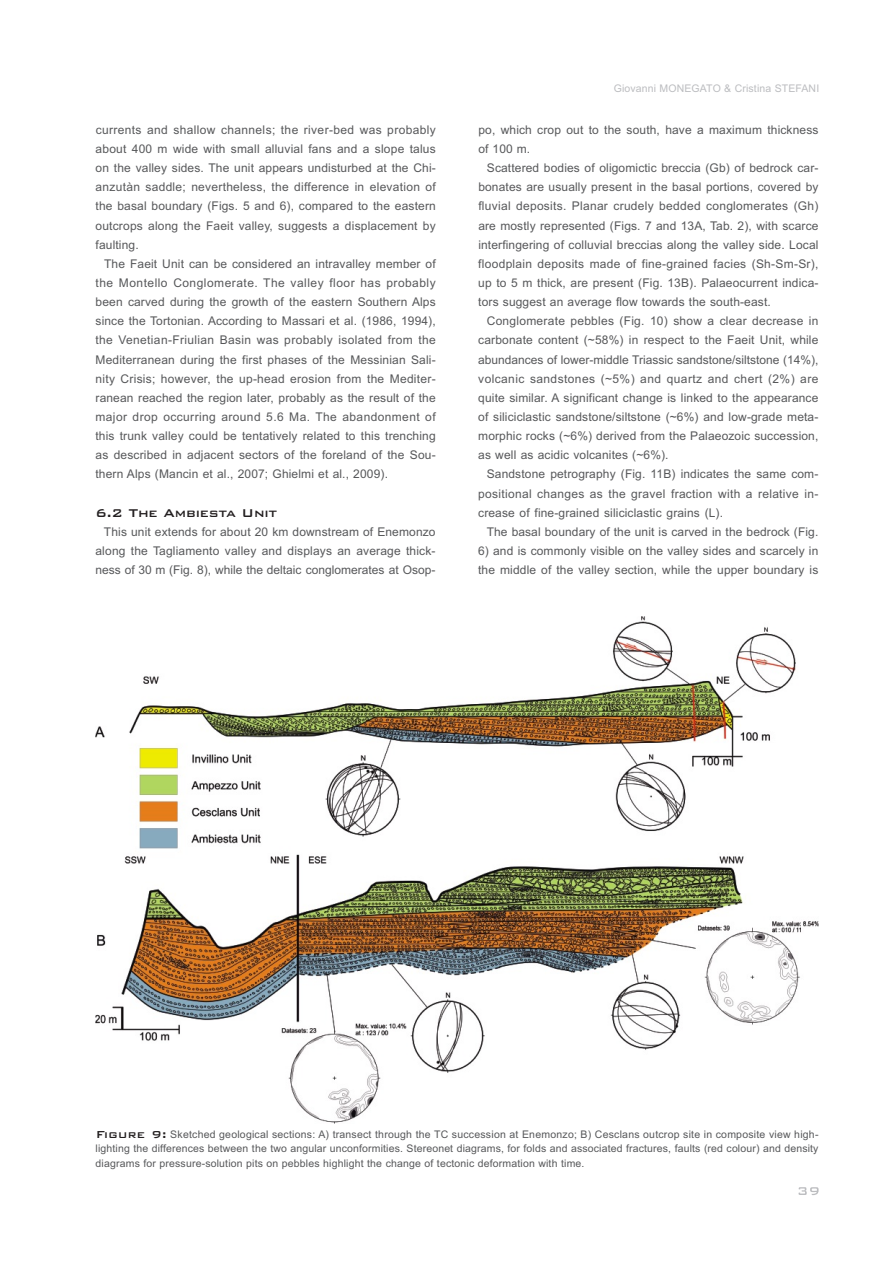
<style>
.page{position:relative;width:893px;height:1263px;background:#fff}
.page>*{position:absolute;margin:0;border:0;box-sizing:border-box;transform-origin:0 0}
.t1{font:500 15px "Bank Gothic BT";letter-spacing:-.015em;color:#231f20}
.t2{font:12px/19.2px "Arial";letter-spacing:.01em;color:#57585a;text-align:justify}
.t3{font:10.5px/14.9px "Arial";letter-spacing:.015em;color:#57585a;text-align:justify}
.t4{font:10.5px "Arial";letter-spacing:.01em;color:#bcbdc0}
.s1{font-family:"Bank Gothic BT";font-weight:500;font-size:13.5px;color:#231f20}
</style>
<div class="page">
<img style="left:95px;top:616px;width:724px;height:507px">
<svg style="left:798px;top:1187px;width:21px;height:8px"></svg>
<p class="t2" style="left:96px;top:121px;width:342px">currents and shallow channels; the river-bed was probably about 400 m wide with small alluvial fans and a slope talus on the valley sides. The unit appears undisturbed at the Chi&shy;anzutàn saddle; nevertheless, the difference in elevation of the basal boundary (Figs. 5 and 6), compared to the eastern outcrops along the Faeit valley, suggests a displacement by faulting.</p>
<p class="t2" style="left:95px;top:255px;width:342px;text-indent:9px">The Faeit Unit can be considered an intravalley member of the Montello Conglomerate. The valley floor has probably been carved during the growth of the eastern Southern Alps since the Tortonian. According to Massari et al. (1986, 1994), the Venetian-Friulian Basin was probably isolated from the Mediterranean during the first phases of the Messinian Sali&shy;nity Crisis; however, the up-head erosion from the Mediter&shy;ranean reached the region later, probably as the result of the major drop occurring around 5.6 Ma. The abandonment of this trunk valley could be tentatively related to this trenching as described in adjacent sectors of the foreland of the Sou&shy;thern Alps (Mancin et al., 2007; Ghielmi et al., 2009).</p>
<p class="t1" style="left:95px;top:505px;width:183px">6.2 The Ambiesta Unit</p>
<p class="t2" style="left:95px;top:523px;width:342px;text-indent:9px">This unit extends for about 20 km downstream of Enemonzo along the Tagliamento valley and displays an average thick&shy;ness of 30 m (Fig. 8), while the deltaic conglomerates at Osop-</p>
<p class="t4" style="left:614px;top:84px;width:207px">Giovanni MONEGATO &amp; Cristina STEFANI</p>
<p class="t2" style="left:478px;top:121px;width:342px">po, which crop out to the south, have a maximum thickness of 100 m.</p>
<p class="t2" style="left:478px;top:159px;width:342px;text-indent:9px">Scattered bodies of oligomictic breccia (Gb) of bedrock car&shy;bonates are usually present in the basal portions, covered by fluvial deposits. Planar crudely bedded conglomerates (Gh) are mostly represented (Figs. 7 and 13A, Tab. 2), with scarce interfingering of colluvial breccias along the valley side. Local floodplain deposits made of fine-grained facies (Sh-Sm-Sr), up to 5 m thick, are present (Fig. 13B). Palaeocurrent indica&shy;tors suggest an average flow towards the south-east.</p>
<p class="t2" style="left:478px;top:313px;width:342px;text-indent:9px">Conglomerate pebbles (Fig. 10) show a clear decrease in carbonate content (~58%) in respect to the Faeit Unit, while abundances of lower-middle Triassic sandstone/siltstone (14%), volcanic sandstones (~5%) and quartz and chert (2%) are quite similar. A significant change is linked to the appearance of siliciclastic sandstone/siltstone (~6%) and low-grade meta&shy;morphic rocks (~6%) derived from the Palaeozoic succession, as well as acidic volcanites (~6%).</p>
<p class="t2" style="left:478px;top:466px;width:342px;text-indent:9px">Sandstone petrography (Fig. 11B) indicates the same com&shy;positional changes as the gravel fraction with a relative in&shy;crease of fine-grained siliciclastic grains (L).</p>
<p class="t2" style="left:487px;top:523px;width:333px">The basal boundary of the unit is carved in the bedrock (Fig.</p>
<p class="t2" style="left:478px;top:542px;width:342px">6) and is commonly visible on the valley sides and scarcely in the middle of the valley section, while the upper boundary is</p>
<p class="t3" style="left:96px;top:1127px;width:724px"><span class="s1">Figure 9:</span> Sketched geological sections: A) transect through the TC succession at Enemonzo; B) Cesclans outcrop site in composite view high&shy;lighting the differences between the two angular unconformities. Stereonet diagrams, for folds and associated fractures, faults (red colour) and density diagrams for pressure-solution pits on pebbles highlight the change of tectonic deformation with time.</p>
</div>
